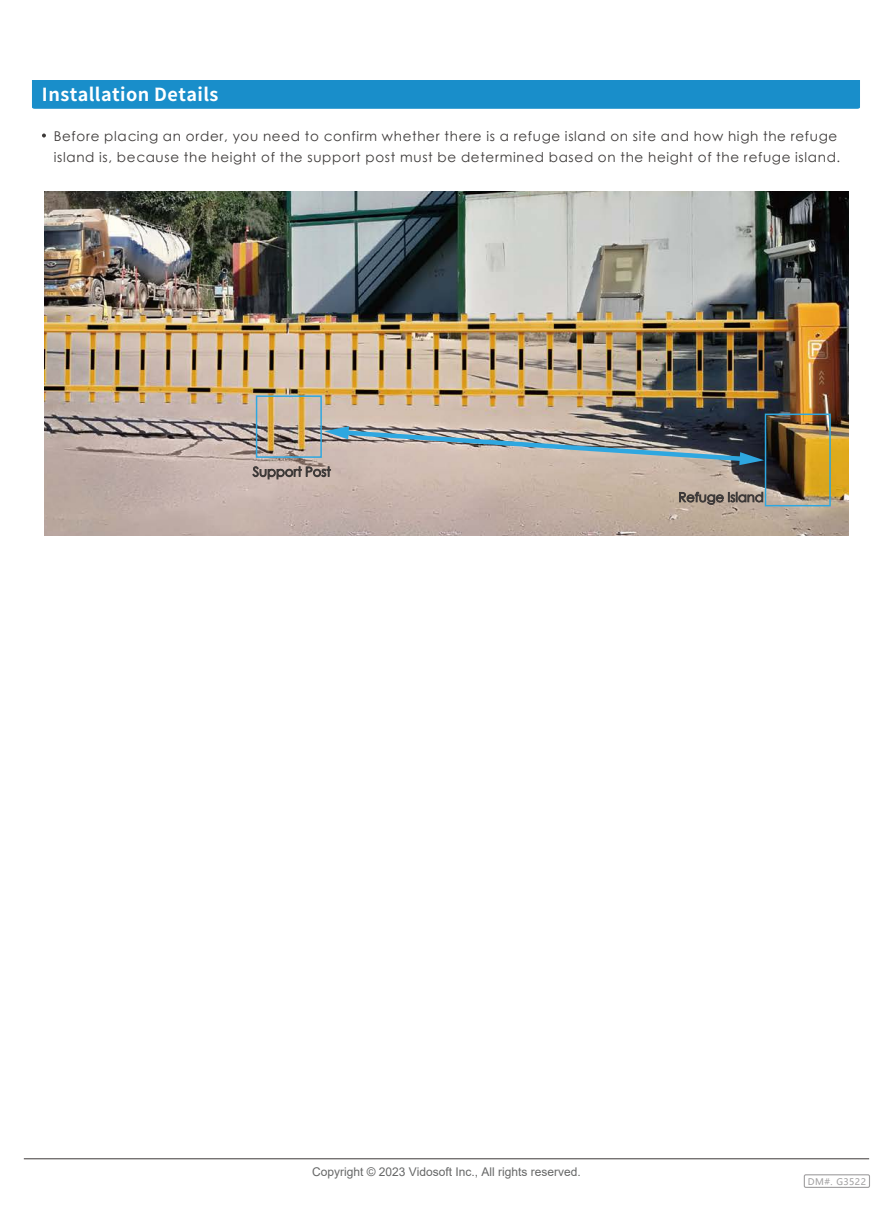
<style>
.page{position:relative;width:893px;height:1212px;background:#fff}
.page>*{position:absolute;margin:0;border:0;box-sizing:border-box;transform-origin:0 0}
.t1{font:18px "Gen Seki Gothic TW B";letter-spacing:.025em;color:#fff}
.t2{font:13.5px/21px "ST Xihei";letter-spacing:.05em;color:#3d3a39}
.t3{font:12px "Arial";color:#666767}
.t4{font:9px "Microsoft Ya Hei";letter-spacing:.05em;color:#9f9e9f}
</style>
<div class="page">
<div style="left:804px;top:1174px;width:66px;height:14px;border:1px solid #9f9e9f;border-radius:2px"></div>
<div style="left:32px;top:80px;width:828px;height:29px;background:#198eca"></div>
<svg style="left:42px;top:134px;width:4px;height:3px"></svg>
<hr style="left:24px;top:1158px;width:845px;height:1px;background:#3d3a39">
<img style="left:45px;top:191px;width:803px;height:345px">
<div style="left:256px;top:395px;width:66px;height:63px;border:2px solid #2ea7e0"></div>
<div style="left:765px;top:413px;width:66px;height:93px;border:2px solid #2ea7e0"></div>
<svg style="left:679px;top:492px;width:84px;height:13px"></svg>
<svg style="left:252px;top:426px;width:512px;height:53px;background:#9e9b99"></svg>
<h1 class="t1" style="left:42px;top:84px;width:178px">Installation Details</h1>
<p class="t2" style="left:54px;top:126px;width:788px">Before placing an order, you need to confirm whether there is a refuge island on site and how high the refuge island is, because the height of the support post must be determined based on the height of the refuge island.</p>
<p class="t3" style="left:312px;top:1163px;width:270px">Copyright © 2023 Vidosoft Inc., All rights reserved.</p>
<p class="t4" style="left:808px;top:1175px;width:60px">DM#. G3522</p>
</div>
